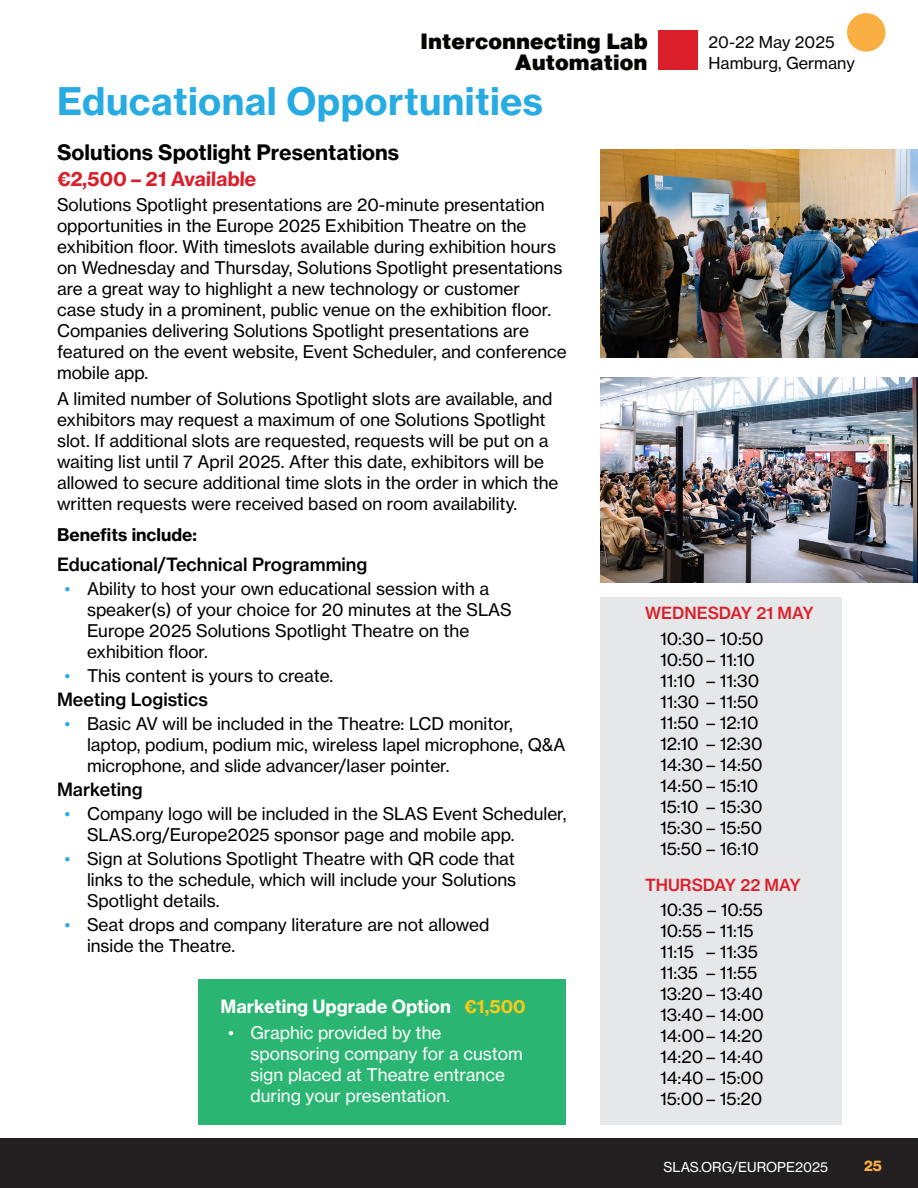
<style>
.page{position:relative;width:918px;height:1188px;background:#fff}
.page>*{position:absolute;margin:0;border:0;box-sizing:border-box;transform-origin:0 0}
.t1{font:37.5px "N Haas Grotesk TX Pro 75 Bd";letter-spacing:.01em;color:#26abe2}
.t2{font:900 21.75px/21.1px "Helvetica Now Text";color:#050504;text-align:right}
.t3{font:21px "N Haas Grotesk TX Pro 75 Bd";color:#000}
.t4{font:19.5px "N Haas Grotesk TX Pro 75 Bd";color:#da1f2a}
.t5{font:18px "N Haas Grotesk TX Pro 65 Md";color:#000}
.t6{font:18px "N Haas Grotesk TX Pro 75 Bd";color:#fff}
.t7{font:17.25px/21px "N Haas Grotesk TX Pro 55 Rg";color:#000}
.t8{font:17.25px/21px "N Haas Grotesk TX Pro 55 Rg";color:#fff}
.t9{font:17.25px "N Haas Grotesk TX Pro 75 Bd";color:#000}
.t10{font:16.5px "N Haas Grotesk TX Pro 65 Md";color:#da1f2a}
.t11{font:16.2px/21px "N Haas Grotesk TX Pro 55 Rg";color:#050504}
.t12{font:15px "N Haas Grotesk DS Pro 75 Bd";color:#fbb042}
.t13{font:13.5px "N Haas Grotesk TX Pro 55 Rg";color:#fff}
.s1{color:#26abe2}
.s2{color:#f6ca19}
</style>
<div class="page">
<div style="left:0;top:1138px;width:918px;height:50px;background:#231f20"></div>
<div style="left:658px;top:30px;width:40px;height:40px;background:#da1f2a"></div>
<div style="left:847px;top:13px;width:38px;height:39px;background:#faaf42;border-radius:50%"></div>
<div style="left:600px;top:597px;width:242px;height:528px;background:#e6e7e9"></div>
<div style="left:198px;top:980px;width:368px;height:145px;background:#2bb572"></div>
<img style="left:600px;top:149px;width:318px;height:209px">
<img style="left:600px;top:378px;width:318px;height:205px">
<p class="t2" style="left:421px;top:30px;width:229px">Interconnecting Lab<br>Automation</p>
<p class="t1" style="left:57px;top:77px;width:488px">Educational Opportunities</p>
<p class="t11" style="left:709px;top:31px;width:148px">20-22 May 2025<br>Hamburg, Germany</p>
<p class="t3" style="left:57px;top:139px;width:344px">Solutions Spotlight Presentations</p>
<p class="t4" style="left:57px;top:166px;width:202px">€2,500 – 21 Available</p>
<p class="t7" style="left:57px;top:195px;width:511px">Solutions Spotlight presentations are 20-minute presentation opportunities in the Europe 2025 Exhibition Theatre on the exhibition floor. With timeslots available during exhibition hours on Wednesday and Thursday, Solutions Spotlight presentations are a great way to highlight a new technology or customer<br>case study in a prominent, public venue on the exhibition floor.<br>Companies delivering Solutions Spotlight presentations are featured on the event website, Event Scheduler, and conference mobile app.</p>
<p class="t7" style="left:57px;top:388px;width:503px">A limited number of Solutions Spotlight slots are available, and exhibitors may request a maximum of one Solutions Spotlight slot. If additional slots are requested, requests will be put on a waiting list until 7 April 2025. After this date, exhibitors will be allowed to secure additional time slots in the order in which the written requests were received based on room availability.</p>
<p class="t9" style="left:57px;top:524px;width:141px">Benefits include:</p>
<p class="t5" style="left:57px;top:554px;width:312px">Educational/Technical Programming</p>
<p class="t7" style="left:87px;top:579px;width:426px;text-indent:-22px"><span class="s1">•</span> Ability to host your own educational session with a speaker(s) of your choice for 20 minutes at the SLAS Europe 2025 Solutions Spotlight Theatre on the exhibition floor.</p>
<p class="t7" style="left:64px;top:666px;width:270px"><span class="s1">•</span> This content is yours to create.</p>
<p class="t5" style="left:57px;top:689px;width:152px">Meeting Logistics</p>
<p class="t7" style="left:87px;top:714px;width:480px;text-indent:-22px"><span class="s1">•</span> Basic AV will be included in the Theatre: LCD monitor, laptop, podium, podium mic, wireless lapel microphone, Q&amp;A microphone, and slide advancer/laser pointer.</p>
<p class="t5" style="left:57px;top:779px;width:87px">Marketing</p>
<p class="t7" style="left:87px;top:804px;width:481px;text-indent:-22px"><span class="s1">•</span> Company logo will be included in the SLAS Event Scheduler,<br>SLAS.org/Europe2025 sponsor page and mobile app.</p>
<p class="t7" style="left:87px;top:849px;width:431px;text-align:justify;text-indent:-22px"><span class="s1">•</span> Sign at Solutions Spotlight Theatre with QR code that links to the schedule, which will include your Solutions Spotlight details.</p>
<p class="t7" style="left:87px;top:915px;width:404px;text-indent:-22px"><span class="s1">•</span> Seat drops and company literature are not allowed inside the Theatre.</p>
<p class="t6" style="left:220px;top:995px;width:307px">Marketing Upgrade Option <span class="s2">€1,500</span></p>
<p class="t8" style="left:250px;top:1022px;width:274px;text-indent:-22px">• Graphic provided by the sponsoring company for a custom sign placed at Theatre entrance during your presentation.</p>
<p class="t10" style="left:645px;top:603px;width:170px">WEDNESDAY 21 MAY</p>
<p class="t7" style="left:660px;top:628px;width:105px">10:30– 10:50</p>
<p class="t7" style="left:660px;top:649px;width:97px">10:50 – 11:10</p>
<p class="t7" style="left:660px;top:670px;width:101px">11:10 – 11:30</p>
<p class="t7" style="left:660px;top:691px;width:100px">11:30 – 11:50</p>
<p class="t7" style="left:660px;top:712px;width:100px">11:50 – 12:10</p>
<p class="t7" style="left:660px;top:733px;width:104px">12:10 – 12:30</p>
<p class="t7" style="left:660px;top:754px;width:104px">14:30 – 14:50</p>
<p class="t7" style="left:660px;top:775px;width:100px">14:50 – 15:10</p>
<p class="t7" style="left:660px;top:796px;width:104px">15:10 – 15:30</p>
<p class="t7" style="left:660px;top:817px;width:104px">15:30 – 15:50</p>
<p class="t7" style="left:660px;top:838px;width:101px">15:50 – 16:10</p>
<p class="t10" style="left:645px;top:875px;width:157px">THURSDAY 22 MAY</p>
<p class="t7" style="left:660px;top:900px;width:105px">10:35 – 10:55</p>
<p class="t7" style="left:660px;top:921px;width:95px">10:55 – 11:15</p>
<p class="t7" style="left:660px;top:942px;width:99px">11:15 – 11:35</p>
<p class="t7" style="left:660px;top:963px;width:99px">11:35 – 11:55</p>
<p class="t7" style="left:660px;top:984px;width:105px">13:20 – 13:40</p>
<p class="t7" style="left:660px;top:1005px;width:106px">13:40 – 14:00</p>
<p class="t7" style="left:660px;top:1026px;width:104px">14:00– 14:20</p>
<p class="t7" style="left:660px;top:1047px;width:105px">14:20 – 14:40</p>
<p class="t7" style="left:660px;top:1068px;width:105px">14:40 – 15:00</p>
<p class="t7" style="left:660px;top:1089px;width:104px">15:00 – 15:20</p>
<p class="t13" style="left:664px;top:1158px;width:166px">SLAS.ORG/EUROPE2025</p>
<p class="t12" style="left:864px;top:1157px;width:19px">25</p>
</div>
